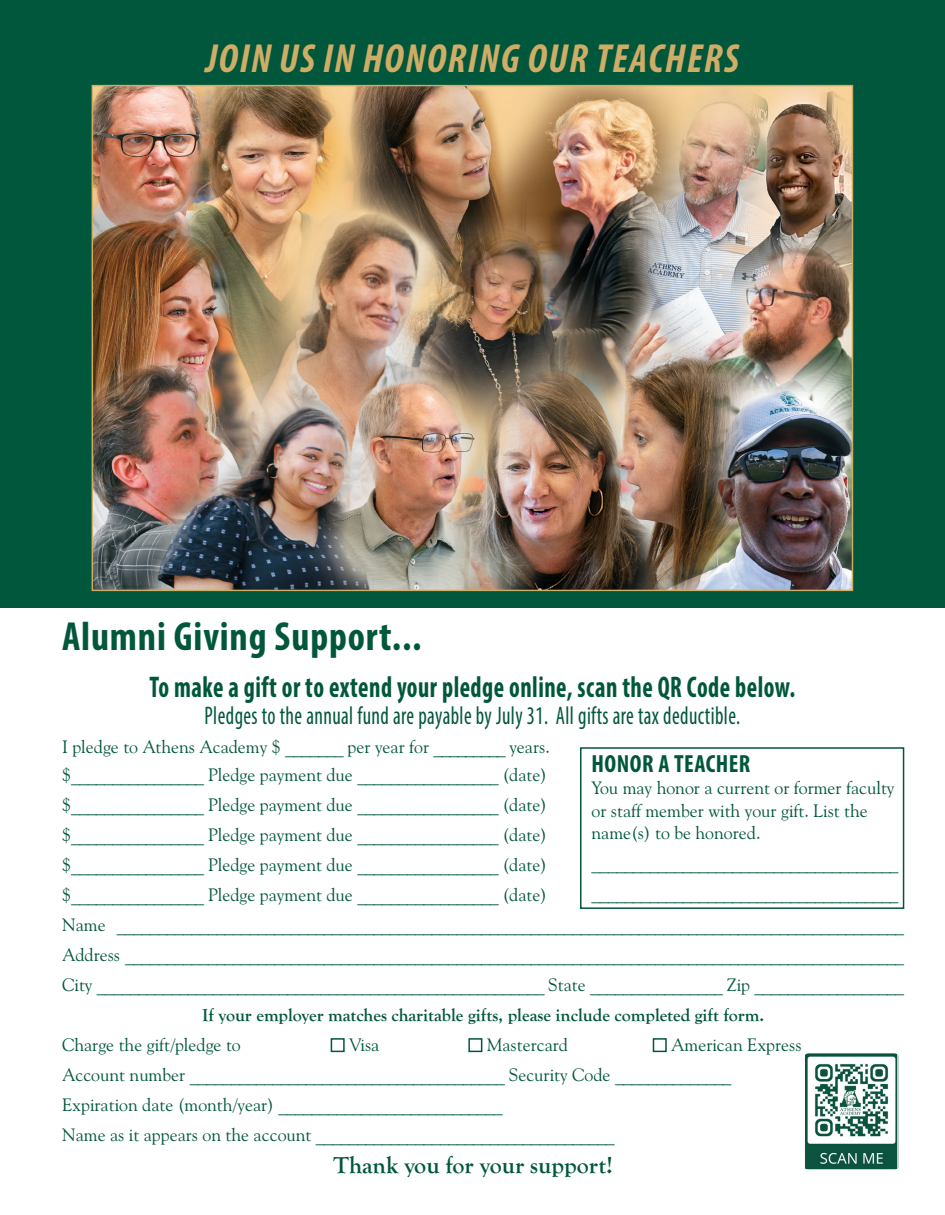
<style>
.page{position:relative;width:945px;height:1215px;background:#fff}
.page>*{position:absolute;margin:0;border:0;box-sizing:border-box;transform-origin:0 0}
.t1{font:italic 700 condensed 40.8px "Myriad Pro";letter-spacing:.04em;color:#cfad66}
.t2{font:700 condensed 40.8px "Myriad Pro";letter-spacing:.02em;color:#00573c}
.t3{font:700 condensed 30px "Myriad Pro";letter-spacing:.02em;color:#00573c;scale:.83 1}
.t4{font:condensed 25.5px "Myriad Pro";letter-spacing:.02em;color:#00573c;scale:.83 1}
.t5{font:700 condensed 24.9px "Myriad Pro";letter-spacing:.02em;color:#00573c}
.t6{font:700 24px "Goudy Old Style T";color:#00573c}
.t7{font:18px/30px "Goudy Old Style BT";color:#00573c}
.t8{font:700 18px "Goudy Old Style T";color:#00573c}
</style>
<div class="page">
<div style="left:0;top:0;width:945px;height:608px;background:#00573c"></div>
<img style="left:94px;top:87px;width:757px;height:502px">
<div style="left:331px;top:1038px;width:14px;height:14px;border:2px solid #00573c"></div>
<div style="left:468px;top:1038px;width:14px;height:14px;border:2px solid #00573c"></div>
<div style="left:653px;top:1038px;width:14px;height:14px;border:2px solid #00573c"></div>
<div style="left:580px;top:747px;width:324px;height:162px;background:#fff;border:2px solid #00573c"></div>
<img style="left:806px;top:1054px;width:91px;height:115px">
<div style="left:804px;top:1052px;width:95px;height:119px;border:1px solid #fff"></div>
<h1 class="t1" style="left:206px;top:33px;width:535px">JOIN US IN HONORING OUR TEACHERS</h1>
<h1 class="t2" style="left:62px;top:611px;width:361px">Alumni Giving Support...</h1>
<h2 class="t3" style="left:149px;top:668px;width:780px">To make a gift or to extend your pledge online, scan the QR Code below.</h2>
<h3 class="t4" style="left:204px;top:700px;width:647px">Pledges to the annual fund are payable by July 31. All gifts are tax deductible.</h3>
<p class="t7" style="left:62px;top:733px;width:489px;line-height:27.9px">I pledge to Athens Academy $ _______ per year for _________ years. $________________ Pledge payment due _________________ (date)</p>
<p class="t7" style="left:62px;top:790px;width:486px;text-align:justify">$________________ Pledge payment due _________________ (date) $________________ Pledge payment due _________________ (date) $________________ Pledge payment due _________________ (date) $________________ Pledge payment due _________________ (date)</p>
<h3 class="t5" style="left:592px;top:748px;width:160px">HONOR A TEACHER</h3>
<p class="t7" style="left:592px;top:776px;width:305px;line-height:22.5px">You may honor a current or former faculty or staff member with your gift. List the name(s) to be honored.</p>
<p class="t7" style="left:592px;top:848px;width:309px">_____________________________________ _____________________________________</p>
<p class="t7" style="left:62px;top:910px;width:844px;text-align:justify">Name _______________________________________________________________________________________________ Address ______________________________________________________________________________________________ City ______________________________________________________ State ________________ Zip __________________</p>
<p class="t8" style="left:202px;top:1005px;width:564px">If your employer matches charitable gifts, please include completed gift form.</p>
<p class="t7" style="left:62px;top:1030px;width:180px">Charge the gift/pledge to</p>
<p class="t7" style="left:349px;top:1030px;width:32px">Visa</p>
<p class="t7" style="left:487px;top:1030px;width:83px">Mastercard</p>
<p class="t7" style="left:62px;top:1030px;width:741px;text-indent:609px">American Express Account number ______________________________________ Security Code ______________ Expiration date (month/year) ___________________________<br>Name as it appears on the account ____________________________________</p>
<h3 class="t6" style="left:334px;top:1152px;width:281px">Thank you for your support!</h3>
</div>
